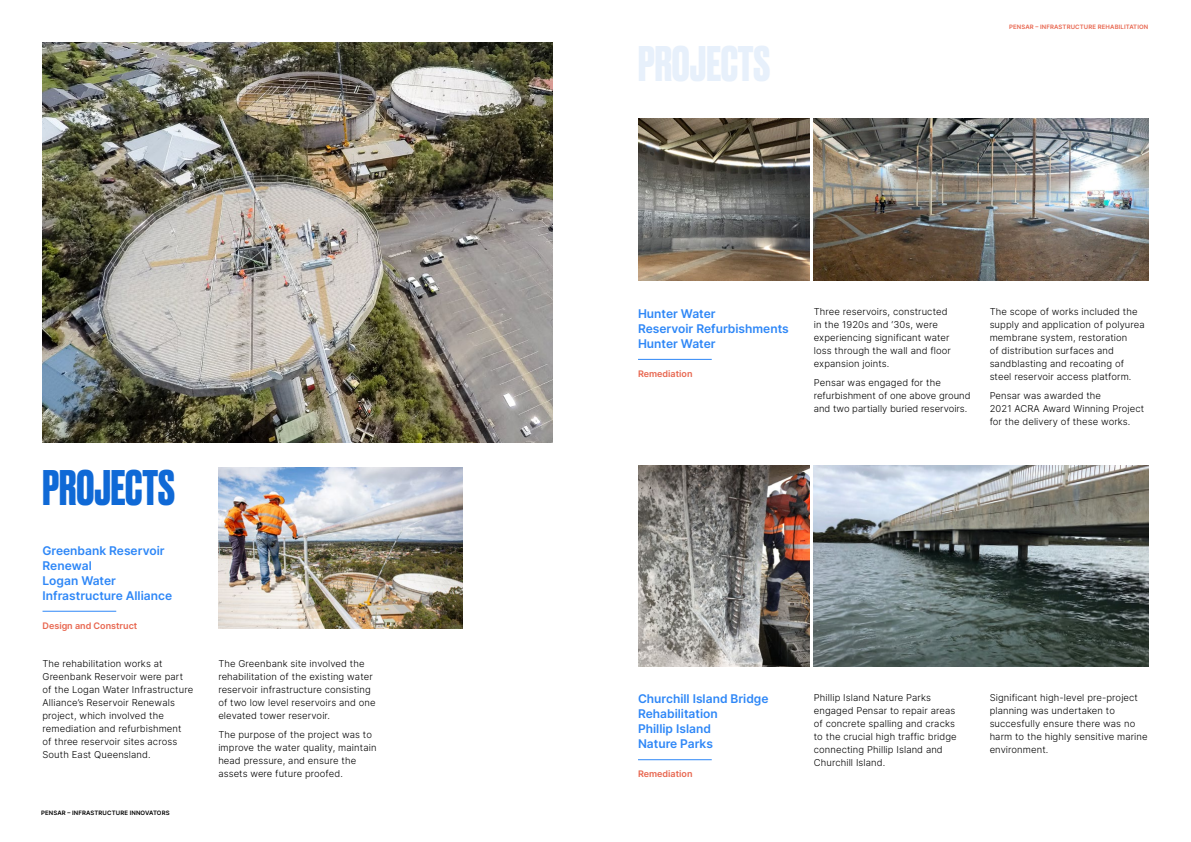
<style>
.page{position:relative;width:1191px;height:842px;background:#fff}
.page>*{position:absolute;margin:0;border:0;box-sizing:border-box;transform-origin:0 0}
.t1{font:700 47px "Druk";color:#0f69d6}
.t2{font:700 47px "Druk";color:#e7f0fb}
.t3{font:600 12px/15px "Inter";color:#2e87f7}
.t4{font:300 9.5px/13px "Inter";letter-spacing:.01em;color:#000}
.t5{font:600 9px "Inter";color:#e8664f}
.t6{font:600 6px "Inter";letter-spacing:.02em;color:#e8664f}
.t7{font:600 6px "Inter";letter-spacing:.02em;color:#000}
</style>
<div class="page">
<img style="left:43px;top:43px;width:510px;height:400px">
<hr style="left:43px;top:611px;width:73px;height:1px;background:#2e87f7">
<img style="left:218px;top:467px;width:244px;height:162px">
<hr style="left:638px;top:359px;width:73px;height:1px;background:#2e87f7">
<img style="left:814px;top:119px;width:334px;height:161px">
<hr style="left:638px;top:759px;width:73px;height:1px;background:#2e87f7">
<img style="left:814px;top:466px;width:334px;height:200px">
<img style="left:638px;top:119px;width:171px;height:161px">
<img style="left:638px;top:466px;width:171px;height:200px">
<h1 class="t1" style="left:43px;top:456px;width:134px">PROJECTS</h1>
<p class="t3" style="left:43px;top:543px;width:131px">Greenbank Reservoir<br>Renewal<br>Logan Water<br>Infrastructure Alliance</p>
<p class="t5" style="left:43px;top:619px;width:96px">Design and Construct</p>
<p class="t4" style="left:43px;top:657px;width:152px">The rehabilitation works at<br>Greenbank Reservoir were part of the Logan Water Infrastructure<br>Alliance’s Reservoir Renewals project, which involved the remediation and refurbishment<br>of three reservoir sites across<br>South East Queensland.</p>
<p class="t4" style="left:218px;top:657px;width:159px">The Greenbank site involved the rehabilitation of the existing water reservoir infrastructure consisting of two low level reservoirs and one elevated tower reservoir.</p>
<p class="t4" style="left:218px;top:728px;width:160px">The purpose of the project was to improve the water quality, maintain head pressure, and ensure the assets were future proofed.</p>
<p class="t7" style="left:41px;top:808px;width:130px">PENSAR – INFRASTRUCTURE INNOVATORS</p>
<h1 class="t2" style="left:638px;top:31px;width:134px">PROJECTS</h1>
<p class="t6" style="left:1009px;top:23px;width:141px">PENSAR – INFRASTRUCTURE REHABILITATION</p>
<p class="t3" style="left:638px;top:306px;width:152px">Hunter Water<br>Reservoir Refurbishments<br>Hunter Water</p>
<p class="t5" style="left:638px;top:367px;width:56px">Remediation</p>
<p class="t4" style="left:814px;top:305px;width:138px">Three reservoirs, constructed in the 1920s and ‘30s, were experiencing significant water loss through the wall and floor expansion joints.</p>
<p class="t4" style="left:814px;top:376px;width:158px">Pensar was engaged for the refurbishment of one above ground and two partially buried reservoirs.</p>
<p class="t4" style="left:989px;top:305px;width:157px">The scope of works included the supply and application of polyurea membrane system, restoration<br>of distribution surfaces and sandblasting and recoating of steel reservoir access platform.</p>
<p class="t4" style="left:989px;top:389px;width:156px">Pensar was awarded the<br>2021 ACRA Award Winning Project for the delivery of these works.</p>
<p class="t3" style="left:638px;top:691px;width:132px">Churchill Island Bridge<br>Rehabilitation<br>Phillip Island<br>Nature Parks</p>
<p class="t5" style="left:638px;top:768px;width:56px">Remediation</p>
<p class="t4" style="left:814px;top:691px;width:144px">Phillip Island Nature Parks engaged Pensar to repair areas of concrete spalling and cracks to the crucial high traffic bridge connecting Phillip Island and<br>Churchill Island.</p>
<p class="t4" style="left:989px;top:690px;width:159px">Significant high-level pre-project planning was undertaken to succesfully ensure there was no harm to the highly sensitive marine environment.</p>
</div>
